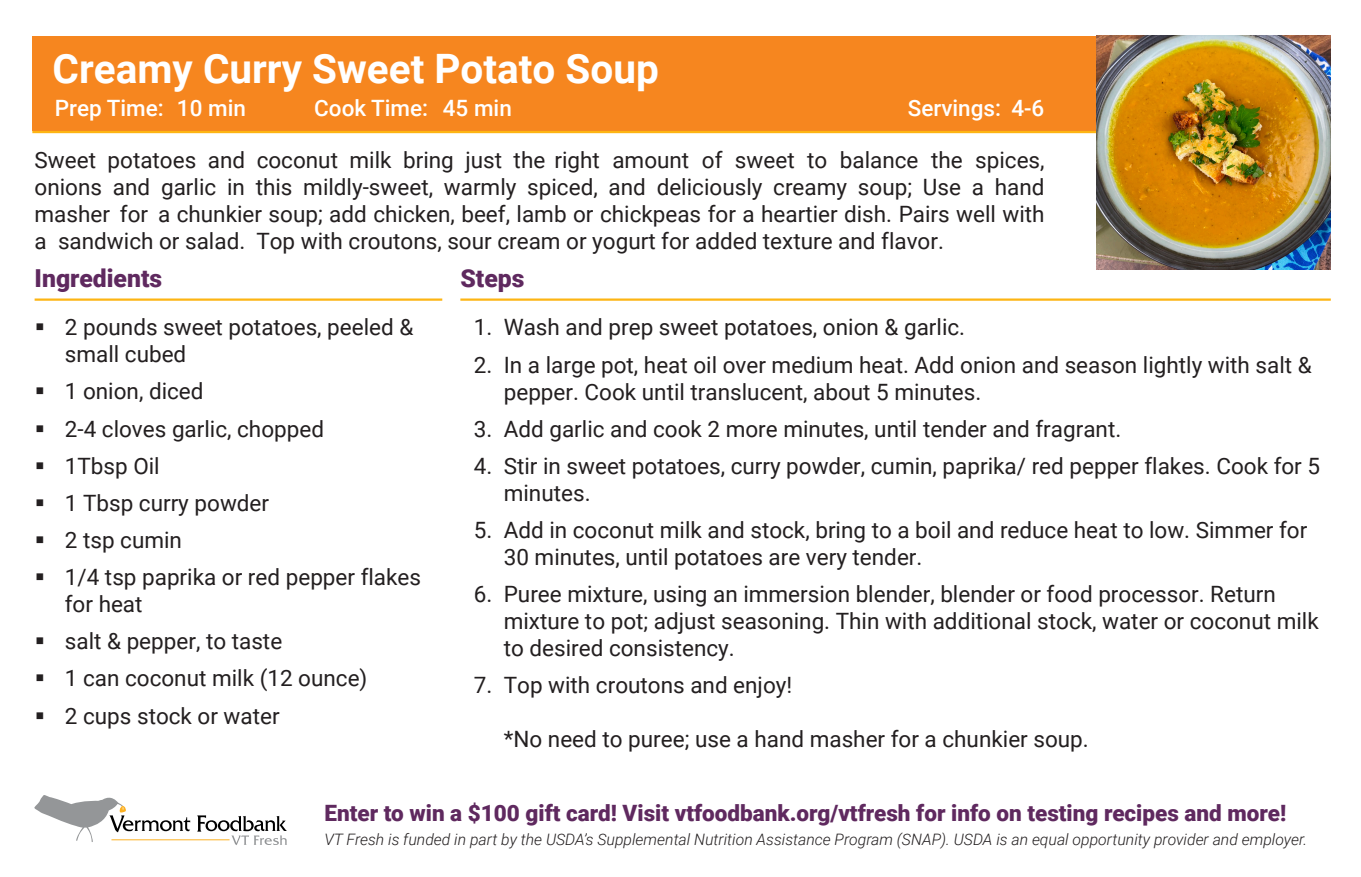
<style>
.page{position:relative;width:1361px;height:877px;background:#fff}
.page>*{position:absolute;margin:0;border:0;box-sizing:border-box;transform-origin:0 0}
.t1{font:700 40.5px "Roboto";color:#fff}
.t2{font:900 24.75px "Roboto";color:#5f295f}
.t3{font:22.5px/27px "Roboto";color:#231f20}
.t4{font:900 22.5px "Roboto";color:#5f295f}
.t5{font:500 22.5px "Roboto";color:#fff}
.t6{font:italic 300 15.75px "Roboto";color:#231f20}
</style>
<div class="page">
<div style="left:32px;top:36px;width:1064px;height:95px;background:#f6861f"></div>
<hr style="left:32px;top:131px;width:1064px;height:2px;background:#fdb514">
<svg style="left:34px;top:795px;width:156px;height:47px"></svg>
<svg style="left:197px;top:815px;width:90px;height:30px"></svg>
<hr style="left:111px;top:839px;width:119px;height:1px;background:#fcb123">
<hr style="left:35px;top:298px;width:407px;height:3px;background:#fdb514">
<hr style="left:460px;top:298px;width:871px;height:3px;background:#fdb514">
<img style="left:1096px;top:35px;width:235px;height:235px">
<p class="t1" style="left:53px;top:40px;width:608px">Creamy Curry Sweet Potato Soup</p>
<p class="t5" style="left:55px;top:92px;width:193px">Prep Time: 10 min</p>
<p class="t5" style="left:314px;top:92px;width:199px">Cook Time: 45 min</p>
<p class="t5" style="left:908px;top:92px;width:138px">Servings: 4-6</p>
<p class="t3" style="left:35px;top:146px;width:1011px;text-align:justify">Sweet potatoes and coconut milk bring just the right amount of sweet to balance the spices, onions and garlic in this mildly-sweet, warmly spiced, and deliciously creamy soup; Use a hand masher for a chunkier soup; add chicken, beef, lamb or chickpeas for a heartier dish. Pairs well with a sandwich or salad. Top with croutons, sour cream or yogurt for added texture and flavor.</p>
<p class="t2" style="left:35px;top:261px;width:129px">Ingredients</p>
<p class="t2" style="left:460px;top:261px;width:66px">Steps</p>
<p class="t3" style="left:65px;top:313px;width:350px;text-indent:-30px">▪ 2 pounds sweet potatoes, peeled &amp; small cubed</p>
<p class="t3" style="left:35px;top:377px;width:170px">▪ 1 onion, diced</p>
<p class="t3" style="left:35px;top:414px;width:291px">▪ 2-4 cloves garlic, chopped</p>
<p class="t3" style="left:35px;top:451px;width:126px">▪ 1Tbsp Oil</p>
<p class="t3" style="left:35px;top:488px;width:236px">▪ 1 Tbsp curry powder</p>
<p class="t3" style="left:35px;top:525px;width:149px">▪ 2 tsp cumin</p>
<p class="t3" style="left:65px;top:562px;width:358px;text-indent:-30px">▪ 1/4 tsp paprika or red pepper flakes for heat</p>
<p class="t3" style="left:35px;top:627px;width:249px">▪ salt &amp; pepper, to taste</p>
<p class="t3" style="left:35px;top:664px;width:334px">▪ 1 can coconut milk (12 ounce)</p>
<p class="t3" style="left:35px;top:701px;width:246px">▪ 2 cups stock or water</p>
<p class="t3" style="left:474px;top:313px;width:493px">1. Wash and prep sweet potatoes, onion &amp; garlic.</p>
<p class="t3" style="left:504px;top:350px;width:809px;text-indent:-30px">2. In a large pot, heat oil over medium heat. Add onion and season lightly with salt &amp; pepper. Cook until translucent, about 5 minutes.</p>
<p class="t3" style="left:474px;top:414px;width:649px">3. Add garlic and cook 2 more minutes, until tender and fragrant.</p>
<p class="t3" style="left:504px;top:451px;width:818px;text-indent:-30px">4. Stir in sweet potatoes, curry powder, cumin, paprika/ red pepper flakes. Cook for 5 minutes.</p>
<p class="t3" style="left:504px;top:515px;width:805px;text-indent:-30px">5. Add in coconut milk and stock, bring to a boil and reduce heat to low. Simmer for<br>30 minutes, until potatoes are very tender.</p>
<p class="t3" style="left:504px;top:579px;width:816px;text-indent:-30px">6. Puree mixture, using an immersion blender, blender or food processor. Return mixture to pot; adjust seasoning. Thin with additional stock, water or coconut milk to desired consistency.</p>
<p class="t3" style="left:474px;top:671px;width:320px">7. Top with croutons and enjoy!</p>
<p class="t3" style="left:504px;top:725px;width:586px">*No need to puree; use a hand masher for a chunkier soup.</p>
<p class="t4" style="left:324px;top:797px;width:963px">Enter to win a $100 gift card! Visit vtfoodbank.org/vtfresh for info on testing recipes and more!</p>
<p class="t6" style="left:324px;top:828px;width:984px">VT Fresh is funded in part by the USDA’s Supplemental Nutrition Assistance Program (SNAP). USDA is an equal opportunity provider and employer.</p>
</div>
